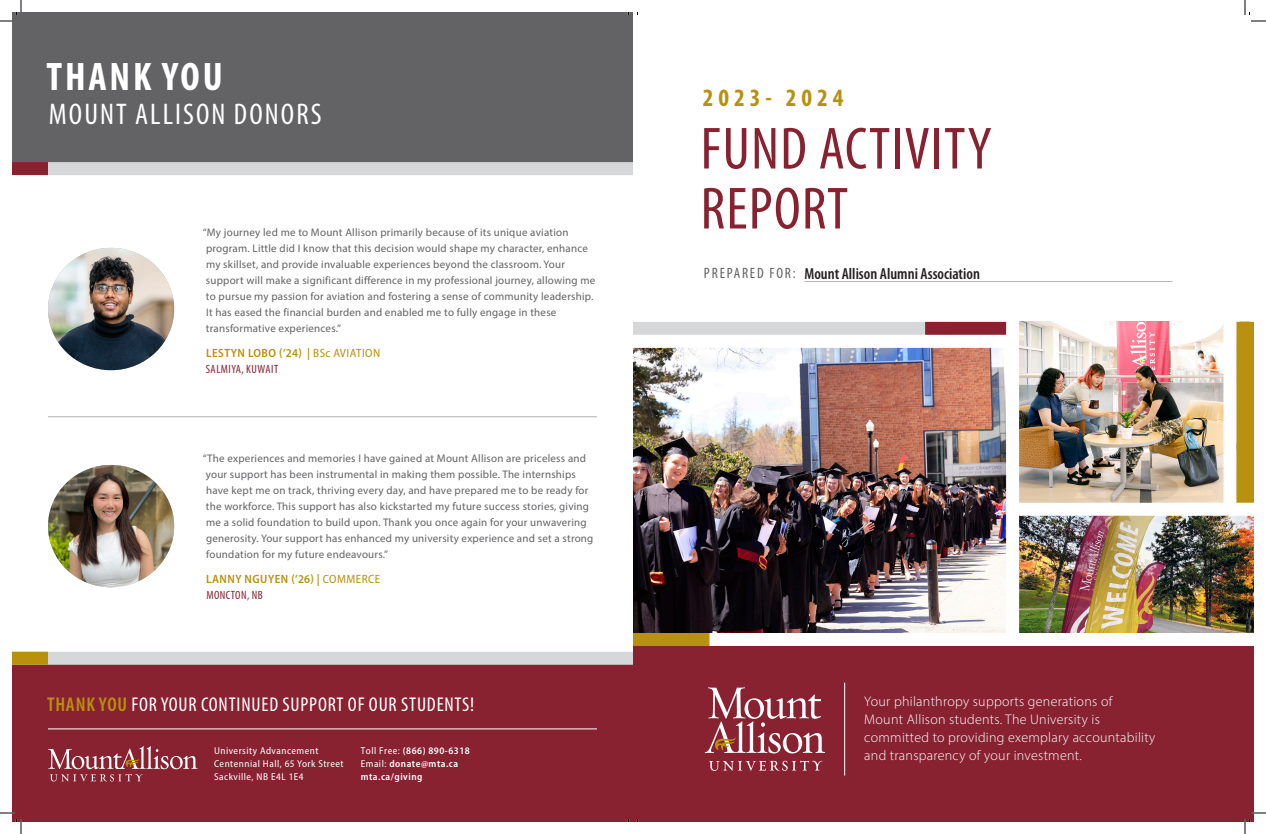
<style>
.page{position:relative;width:1266px;height:834px;background:#fff}
.page>*{position:absolute;margin:0;border:0;box-sizing:border-box;transform-origin:0 0}
.t1{font:condensed 60px/60px "Myriad Pro";letter-spacing:.02em;color:#882231}
.t2{font:700 condensed 40px "Myriad Pro";letter-spacing:.07em;color:#fff}
.t3{font:condensed 30px "Myriad Pro";letter-spacing:.07em;color:#fff}
.t4{font:700 condensed 25px "Myriad Pro";letter-spacing:.2em;color:#b8910f}
.t5{font:condensed 20px "Myriad Pro";letter-spacing:.04em;color:#fff}
.t6{font:600 condensed 16px "Myriad Pro";color:#231f20}
.t7{font:condensed 15px "Myriad Pro";letter-spacing:.12em;color:#636366}
.t8{font:300 14px/18px "Myriad Pro";letter-spacing:.02em;color:#fff}
.t9{font:600 semi-condensed 12px/16px "Myriad Pro";letter-spacing:.04em;color:#b8910f}
.t10{font:11px/16px "Myriad Pro";letter-spacing:.02em;color:#636366}
.t11{font:semi-condensed 10px/13px "Myriad Pro";letter-spacing:.05em;color:#fff}
.t12{font:600 semi-condensed 10px/13px "Myriad Pro";letter-spacing:.05em;color:#fff}
.s1{font-weight:400}
.s2{font-weight:400;font-stretch:condensed;color:#882231}
.s3{font-weight:600;color:#b8910f}
</style>
<div class="page">
<img style="left:1019px;top:516px;width:235px;height:117px">
<img style="left:1019px;top:322px;width:205px;height:181px">
<img style="left:633px;top:348px;width:373px;height:285px">
<div style="left:633px;top:646px;width:621px;height:176px;background:#882231"></div>
<div style="left:1236px;top:322px;width:14px;height:187px;background:#b8910f"></div>
<div style="left:1246px;top:322px;width:8px;height:187px;background:#b8910f"></div>
<hr style="left:805px;top:281px;width:368px;height:1px;background:#b2b3b7">
<div style="left:1013px;top:503px;width:241px;height:13px;background:#fff"></div>
<div style="left:633px;top:633px;width:77px;height:13px;background:#b8910f"></div>
<div style="left:633px;top:322px;width:318px;height:13px;background:#d6d7d9"></div>
<div style="left:925px;top:322px;width:81px;height:13px;background:#882231"></div>
<svg style="left:705px;top:687px;width:120px;height:66px"></svg>
<svg style="left:709px;top:761px;width:114px;height:10px"></svg>
<hr style="left:844px;top:683px;width:1px;height:93px;background:#fff">
<img style="left:48px;top:248px;width:126px;height:122px">
<img style="left:48px;top:465px;width:126px;height:122px">
<hr style="left:48px;top:416px;width:549px;height:1px;background:#b2b3b7">
<div style="left:12px;top:12px;width:621px;height:157px;background:#636366"></div>
<div style="left:48px;top:162px;width:585px;height:13px;background:#d6d7d9"></div>
<div style="left:12px;top:162px;width:36px;height:13px;background:#882231"></div>
<div style="left:12px;top:658px;width:621px;height:164px;background:#882231"></div>
<svg style="left:48px;top:746px;width:150px;height:36px"></svg>
<hr style="left:48px;top:729px;width:549px;height:1px;background:#fff">
<div style="left:12px;top:652px;width:621px;height:13px;background:#d6d7d9"></div>
<div style="left:12px;top:652px;width:36px;height:13px;background:#b8910f"></div>
<svg style="left:628px;top:819px;width:10px;height:3px"></svg>
<svg style="left:0;top:0;width:22px;height:22px"></svg>
<svg style="left:0;top:812px;width:22px;height:22px"></svg>
<svg style="left:1244px;top:0;width:22px;height:22px"></svg>
<svg style="left:1244px;top:812px;width:22px;height:22px"></svg>
<h2 class="t2" style="left:47px;top:51px;width:178px">THANK YOU</h2>
<h3 class="t3" style="left:49px;top:96px;width:274px">MOUNT ALLISON DONORS</h3>
<p class="t10" style="left:203px;top:224px;width:394px">“My journey led me to Mount Allison primarily because of its unique aviation program. Little did I know that this decision would shape my character, enhance my skillset, and provide invaluable experiences beyond the classroom. Your support will make a significant difference in my professional journey, allowing me to pursue my passion for aviation and fostering a sense of community leadership.<br>It has eased the financial burden and enabled me to fully engage in these transformative experiences.”</p>
<p class="t9" style="left:206px;top:345px;width:176px">LESTYN LOBO (’24) | <span class="s1">BSc AVIATION<br></span><span class="s2">SALMIYA, KUWAIT</span></p>
<p class="t10" style="left:203px;top:450px;width:392px">“The experiences and memories I have gained at Mount Allison are priceless and your support has been instrumental in making them possible. The internships have kept me on track, thriving every day, and have prepared me to be ready for the workforce. This support has also kickstarted my future success stories, giving me a solid foundation to build upon. Thank you once again for your unwavering generosity. Your support has enhanced my university experience and set a strong foundation for my future endeavours.”</p>
<p class="t9" style="left:206px;top:570px;width:176px">LANNY NGUYEN (’26) | <span class="s1">COMMERCE<br></span><span class="s2">MONCTON, NB</span></p>
<h3 class="t5" style="left:47px;top:693px;width:429px"><span class="s3">THANK YOU</span> FOR YOUR CONTINUED SUPPORT OF OUR STUDENTS!</h3>
<p class="t11" style="left:214px;top:744px;width:131px">University Advancement<br>Centennial Hall, 65 York Street<br>Sackville, NB E4L 1E4</p>
<p class="t12" style="left:361px;top:744px;width:111px"><span class="s1">Toll Free:</span> (866) 890-6318<br><span class="s1">Email:</span> donate@mta.ca mta.ca/giving</p>
<h3 class="t4" style="left:703px;top:82px;width:142px">2023- 2024</h3>
<h1 class="t1" style="left:701px;top:118px;width:292px">FUND ACTIVITY<br>REPORT</h1>
<h3 class="t7" style="left:704px;top:264px;width:93px">PREPARED FOR:</h3>
<h3 class="t6" style="left:804px;top:264px;width:177px">Mount Allison Alumni Association</h3>
<p class="t8" style="left:864px;top:693px;width:293px">Your philanthropy supports generations of<br>Mount Allison students. The University is committed to providing exemplary accountability and transparency of your investment.</p>
</div>
